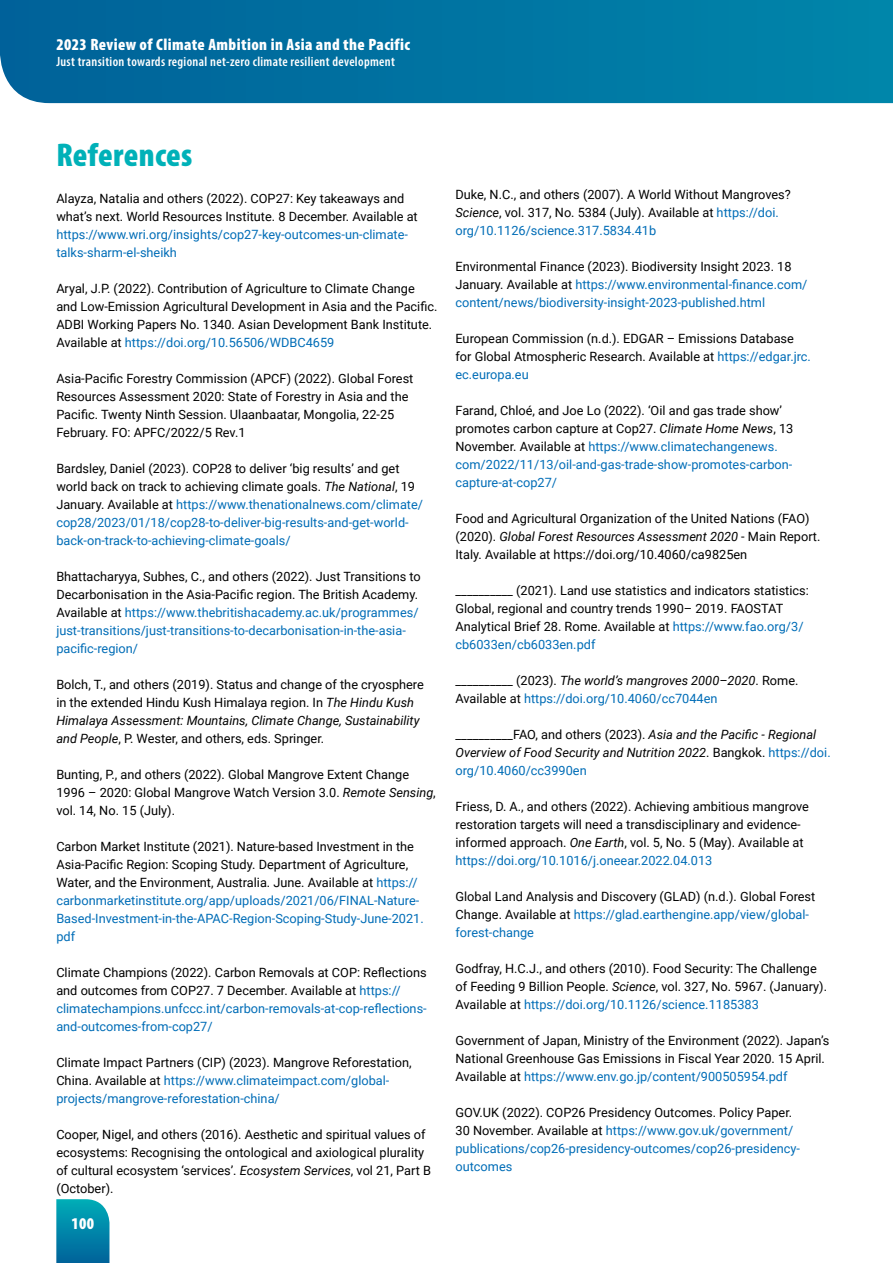
<style>
.page{position:relative;width:893px;height:1263px;background:#fff}
.page>*{position:absolute;margin:0;border:0;box-sizing:border-box;transform-origin:0 0}
.t1{font:900 condensed 33px "Myriad Pro";letter-spacing:.01em;color:#00b1b8}
.t2{font:900 condensed 16.5px "Myriad Pro";letter-spacing:.025em;color:#fff}
.t3{font:600 condensed 13.5px "Myriad Pro";letter-spacing:.025em;color:#fff}
.t4{font:12.75px/18px "Roboto";color:#000}
.t5{font:12.75px/18px "Roboto";color:#006db7}
.t6{font:italic 12.75px/18px "Roboto";color:#000}
.s1{color:#006db7}
.s2{color:#000}
.s3{font-style:italic;color:#000}
.s4{font-style:italic}
.s5{font-style:normal}
.s6{font-style:normal;color:#006db7}
</style>
<div class="page">
<svg style="left:56px;top:1199px;width:53px;height:64px;background:#0a8aac"></svg>
<svg style="left:0;top:0;width:893px;height:103px;background:#0174a2"></svg>
<p class="t2" style="left:56px;top:35px;width:355px">2023 Review of Climate Ambition in Asia and the Pacific</p>
<p class="t3" style="left:56px;top:53px;width:340px">Just transition towards regional net-zero climate resilient development</p>
<h1 class="t1" style="left:56px;top:136px;width:138px">References</h1>
<p class="t4" style="left:56px;top:189px;width:363px">Alayza, Natalia and others (2022). COP27: Key takeaways and what’s next. World Resources Institute. 8 December. Available at</p>
<p class="t5" style="left:56px;top:225px;width:353px">https://www.wri.org/insights/cop27-key-outcomes-un-climate&shy;talks-sharm-el-sheikh</p>
<p class="t4" style="left:56px;top:279px;width:383px">Aryal, J.P. (2022). Contribution of Agriculture to Climate Change and Low-Emission Agricultural Development in Asia and the Pacific.<br>ADBI Working Papers No. 1340. Asian Development Bank Institute.<br>Available at <span class="s1">https://doi.org/10.56506/WDBC4659</span></p>
<p class="t4" style="left:56px;top:369px;width:359px">Asia-Pacific Forestry Commission (APCF) (2022). Global Forest Resources Assessment 2020: State of Forestry in Asia and the Pacific. Twenty Ninth Session. Ulaanbaatar, Mongolia, 22-25<br>February. FO: APFC/2022/5 Rev.1</p>
<p class="t5" style="left:56px;top:459px;width:368px"><span class="s2">Bardsley, Daniel (2023). COP28 to deliver ‘big results’ and get world back on track to achieving climate goals.</span> <span class="s3">The National</span><span class="s2">, 19<br>January. Available at</span> https://www.thenationalnews.com/climate/ cop28/2023/01/18/cop28-to-deliver-big-results-and-get-world&shy;back-on-track-to-achieving-climate-goals/</p>
<p class="t5" style="left:56px;top:567px;width:366px"><span class="s2">Bhattacharyya, Subhes, C., and others (2022). Just Transitions to Decarbonisation in the Asia-Pacific region. The British Academy.<br>Available at</span> https://www.thebritishacademy.ac.uk/programmes/ just-transitions/just-transitions-to-decarbonisation-in-the-asia&shy;pacific-region/</p>
<p class="t4" style="left:56px;top:675px;width:369px">Bolch, T., and others (2019). Status and change of the cryosphere in the extended Hindu Kush Himalaya region. In <span class="s4">The Hindu Kush Himalaya Assessment: Mountains, Climate Change, Sustainability and People</span>, P. Wester, and others, eds. Springer.</p>
<p class="t4" style="left:56px;top:765px;width:381px">Bunting, P., and others (2022). Global Mangrove Extent Change<br>1996 – 2020: Global Mangrove Watch Version 3.0. <span class="s4">Remote Sensing</span>, vol. 14, No. 15 (July).</p>
<p class="t4" style="left:56px;top:837px;width:369px">Carbon Market Institute (2021). Nature-based Investment in the Asia-Pacific Region: Scoping Study. Department of Agriculture, Water, and the Environment, Australia. June. Available at <span class="s1">https:// carbonmarketinstitute.org/app/uploads/2021/06/FINAL-Nature-Based-Investment-in-the-APAC-Region-Scoping-Study-June-2021. pdf</span></p>
<p class="t4" style="left:56px;top:963px;width:372px">Climate Champions (2022). Carbon Removals at COP: Reflections and outcomes from COP27. 7 December. Available at <span class="s1">https:// climatechampions.unfccc.int/carbon-removals-at-cop-reflections&shy;and-outcomes-from-cop27/</span></p>
<p class="t5" style="left:56px;top:1053px;width:357px"><span class="s2">Climate Impact Partners (CIP) (2023). Mangrove Reforestation,<br>China. Available at</span> https://www.climateimpact.com/global&shy;projects/mangrove-reforestation-china/</p>
<p class="t4" style="left:56px;top:1125px;width:376px">Cooper, Nigel, and others (2016). Aesthetic and spiritual values of ecosystems: Recognising the ontological and axiological plurality of cultural ecosystem ‘services’. <span class="s4">Ecosystem Services</span>, vol 21, Part B (October).</p>
<p class="t2" style="left:72px;top:1214px;width:24px">100</p>
<p class="t4" style="left:455px;top:185px;width:337px">Duke, N.C., and others (2007). A World Without Mangroves?<br><span class="s4">Science</span>, vol. 317, No. 5384 (July). Available at <span class="s1">https://doi. org/10.1126/science.317.5834.41b</span></p>
<p class="t5" style="left:455px;top:257px;width:353px"><span class="s2">Environmental Finance (2023). Biodiversity Insight 2023. 18<br>January. Available at</span> https://www.environmental-finance.com/ content/news/biodiversity-insight-2023-published.html</p>
<p class="t4" style="left:455px;top:329px;width:357px">European Commission (n.d.). EDGAR – Emissions Database for Global Atmospheric Research. Available at <span class="s1">https://edgar.jrc. ec.europa.eu</span></p>
<p class="t5" style="left:455px;top:401px;width:339px"><span class="s2">Farand, Chloé, and Joe Lo (2022). ‘Oil and gas trade show’ promotes carbon capture at Cop27.</span> <span class="s3">Climate Home News</span><span class="s2">, 13<br>November. Available at</span> https://www.climatechangenews. com/2022/11/13/oil-and-gas-trade-show-promotes-carbon&shy;capture-at-cop27/</p>
<p class="t4" style="left:455px;top:509px;width:366px">Food and Agricultural Organization of the United Nations (FAO) (2020). <span class="s4">Global Forest Resources Assessment 2020</span> - Main Report.<br>Italy. Available at https://doi.org/10.4060/ca9825en</p>
<p class="t4" style="left:455px;top:581px;width:355px">__________ (2021). Land use statistics and indicators statistics:<br>Global, regional and country trends 1990– 2019. FAOSTAT Analytical Brief 28. Rome. Available at <span class="s1">https://www.fao.org/3/ cb6033en/cb6033en.pdf</span></p>
<p class="t4" style="left:455px;top:671px;width:344px">__________ (2023). <span class="s4">The world’s mangroves 2000–2020</span>. Rome.<br>Available at <span class="s1">https://doi.org/10.4060/cc7044en</span></p>
<p class="t6" style="left:455px;top:725px;width:377px"><span class="s5">__________FAO, and others (2023).</span> Asia and the Pacific - Regional<br>Overview of Food Security and Nutrition 2022<span class="s5">. Bangkok.</span> <span class="s6">https://doi. org/10.4060/cc3990en</span></p>
<p class="t4" style="left:455px;top:797px;width:355px">Friess, D. A., and others (2022). Achieving ambitious mangrove restoration targets will need a transdisciplinary and evidence&shy;informed approach. <span class="s4">One Earth</span>, vol. 5, No. 5 (May). Available at <span class="s1">https://doi.org/10.1016/j.oneear.2022.04.013</span></p>
<p class="t4" style="left:455px;top:887px;width:361px">Global Land Analysis and Discovery (GLAD) (n.d.). Global Forest<br>Change. Available at <span class="s1">https://glad.earthengine.app/view/global&shy;forest-change</span></p>
<p class="t4" style="left:455px;top:959px;width:373px">Godfray, H.C.J., and others (2010). Food Security: The Challenge of Feeding 9 Billion People. <span class="s4">Science</span>, vol. 327, No. 5967. (January).<br>Available at <span class="s1">https://doi.org/10.1126/science.1185383</span></p>
<p class="t4" style="left:455px;top:1031px;width:375px">Government of Japan, Ministry of the Environment (2022). Japan’s<br>National Greenhouse Gas Emissions in Fiscal Year 2020. 15 April.<br>Available at <span class="s1">https://www.env.go.jp/content/900505954.pdf</span></p>
<p class="t5" style="left:455px;top:1103px;width:346px"><span class="s2">GOV.UK (2022). COP26 Presidency Outcomes. Policy Paper.<br>30 November. Available at</span> https://www.gov.uk/government/ publications/cop26-presidency-outcomes/cop26-presidency&shy;outcomes</p>
</div>
